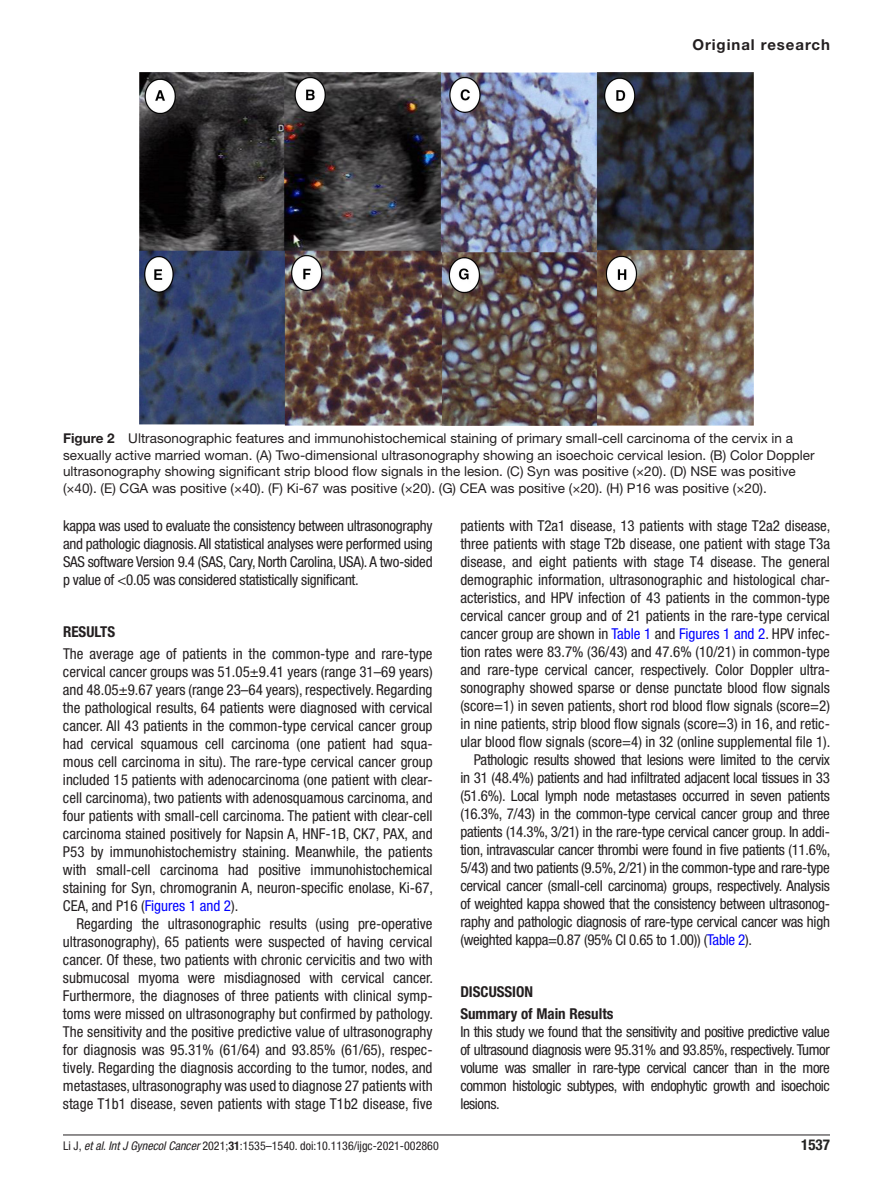
<style>
.page{position:relative;width:893px;height:1191px;background:#fff}
.page>*{position:absolute;margin:0;border:0;box-sizing:border-box;transform-origin:0 0}
.t1{font:condensed 15px/18px "Helvetica Neue LT Std";color:#231f20;text-align:justify}
.t2{font:condensed 15px "Helvetica Neue LT Std";letter-spacing:-.02em;color:#231f20}
.t3{font:700 condensed 15px/22.5px "Helvetica Neue LT Std";color:#231f20}
.t4{font:700 15px "Helvetica Neue LT Std";letter-spacing:.065em;color:#231f20}
.t5{font:700 condensed 15px "Helvetica Neue LT Std";color:#222221}
.t6{font:13.5px/16.5px "Helvetica Neue LT Std";color:#231f20}
.t7{font:condensed 12px "Helvetica Neue LT Std";color:#231f20}
.s1{font-weight:700}
.s2{color:#00f}
.s3{font-style:italic}
</style>
<div class="page">
<hr style="left:63px;top:1134px;width:767px;height:1px;background:#231f20">
<img style="left:140px;top:73px;width:613px;height:352px">
<p class="t4" style="left:692px;top:35px;width:139px">Original research</p>
<p class="t6" style="left:63px;top:430px;width:753px"><span class="s1">Figure 2</span> Ultrasonographic features and immunohistochemical staining of primary small-cell carcinoma of the cervix in a sexually active married woman. (A) Two-dimensional ultrasonography showing an isoechoic cervical lesion. (B) Color Doppler ultrasonography showing significant strip blood flow signals in the lesion. (C) Syn was positive (×20). (D) NSE was positive (×40). (E) CGA was positive (×40). (F) Ki-67 was positive (×20). (G) CEA was positive (×20). (H) P16 was positive (×20).</p>
<p class="t1" style="left:63px;top:516px;width:371px">kappa was used to evaluate the consistency between ultrasonography and pathologic diagnosis. All statistical analyses were performed using SAS software Version 9.4 (SAS, Cary, North Carolina, USA). A two-sided p value of &lt;0.05 was considered statistically significant.</p>
<p class="t3" style="left:63px;top:620px;width:54px">RESULTS</p>
<p class="t1" style="left:63px;top:645px;width:372px">The average age of patients in the common-type and rare-type cervical cancer groups was 51.05±9.41 years (range 31–69 years) and 48.05±9.67 years (range 23–64 years), respectively. Regarding the pathological results, 64 patients were diagnosed with cervical cancer. All 43 patients in the common-type cervical cancer group had cervical squamous cell carcinoma (one patient had squa&shy;mous cell carcinoma in situ). The rare-type cervical cancer group included 15 patients with adenocarcinoma (one patient with clear&shy;cell carcinoma), two patients with adenosquamous carcinoma, and four patients with small-cell carcinoma. The patient with clear-cell carcinoma stained positively for Napsin A, HNF-1B, CK7, PAX, and P53 by immunohistochemistry staining. Meanwhile, the patients with small-cell carcinoma had positive immunohistochemical staining for Syn, chromogranin A, neuron-specific enolase, Ki-67, CEA, and P16 (<span class="s2">Figures 1 and 2</span>).</p>
<p class="t1" style="left:63px;top:915px;width:372px;text-indent:14px">Regarding the ultrasonographic results (using pre-operative ultrasonography), 65 patients were suspected of having cervical cancer. Of these, two patients with chronic cervicitis and two with submucosal myoma were misdiagnosed with cervical cancer.<br>Furthermore, the diagnoses of three patients with clinical symp&shy;toms were missed on ultrasonography but confirmed by pathology.<br>The sensitivity and the positive predictive value of ultrasonography for diagnosis was 95.31% (61/64) and 93.85% (61/65), respec&shy;tively. Regarding the diagnosis according to the tumor, nodes, and metastases, ultrasonography was used to diagnose 27 patients with stage T1b1 disease, seven patients with stage T1b2 disease, five</p>
<p class="t1" style="left:460px;top:516px;width:372px">patients with T2a1 disease, 13 patients with stage T2a2 disease,</p>
<p class="t1" style="left:460px;top:534px;width:371px">three patients with stage T2b disease, one patient with stage T3a</p>
<p class="t1" style="left:460px;top:552px;width:371px">disease, and eight patients with stage T4 disease. The general</p>
<p class="t1" style="left:460px;top:570px;width:371px">demographic information, ultrasonographic and histological char-</p>
<p class="t1" style="left:460px;top:588px;width:371px">acteristics, and HPV infection of 43 patients in the common-type</p>
<p class="t1" style="left:460px;top:606px;width:371px">cervical cancer group and of 21 patients in the rare-type cervical</p>
<p class="t1" style="left:460px;top:624px;width:371px">cancer group are shown in <span class="s2">Table 1</span> and <span class="s2">Figures 1 and 2</span>. HPV infec-</p>
<p class="t1" style="left:460px;top:642px;width:371px">tion rates were 83.7% (36/43) and 47.6% (10/21) in common-type</p>
<p class="t1" style="left:460px;top:660px;width:371px">and rare-type cervical cancer, respectively. Color Doppler ultra-</p>
<p class="t1" style="left:460px;top:678px;width:371px">sonography showed sparse or dense punctate blood flow signals</p>
<p class="t1" style="left:460px;top:696px;width:371px">(score=1) in seven patients, short rod blood flow signals (score=2)</p>
<p class="t1" style="left:460px;top:714px;width:371px">in nine patients, strip blood flow signals (score=3) in 16, and retic-</p>
<p class="t1" style="left:460px;top:732px;width:372px">ular blood flow signals (score=4) in 32 (online supplemental file 1).</p>
<p class="t2" style="left:474px;top:751px;width:358px">Pathologic results showed that lesions were limited to the cervix</p>
<p class="t2" style="left:460px;top:769px;width:371px">in 31 (48.4%) patients and had infiltrated adjacent local tissues in 33</p>
<p class="t2" style="left:460px;top:787px;width:371px">(51.6%). Local lymph node metastases occurred in seven patients</p>
<p class="t2" style="left:460px;top:805px;width:371px">(16.3%, 7/43) in the common-type cervical cancer group and three</p>
<p class="t2" style="left:460px;top:823px;width:371px">patients (14.3%, 3/21) in the rare-type cervical cancer group. In addi-</p>
<p class="t2" style="left:460px;top:841px;width:372px">tion, intravascular cancer thrombi were found in five patients (11.6%,</p>
<p class="t2" style="left:460px;top:859px;width:371px">5/43) and two patients (9.5%, 2/21) in the common-type and rare-type</p>
<p class="t2" style="left:460px;top:877px;width:371px">cervical cancer (small-cell carcinoma) groups, respectively. Analysis</p>
<p class="t2" style="left:460px;top:895px;width:371px">of weighted kappa showed that the consistency between ultrasonog-</p>
<p class="t2" style="left:460px;top:913px;width:371px">raphy and pathologic diagnosis of rare-type cervical cancer was high</p>
<p class="t2" style="left:460px;top:931px;width:293px">(weighted kappa=0.87 (95% CI 0.65 to 1.00)) (<span class="s2">Table 2</span>).</p>
<p class="t3" style="left:460px;top:980px;width:155px">DISCUSSION<br>Summary of Main Results</p>
<p class="t1" style="left:460px;top:1023px;width:371px">In this study we found that the sensitivity and positive predictive value of ultrasound diagnosis were 95.31% and 93.85%, respectively. Tumor volume was smaller in rare-type cervical cancer than in the more common histologic subtypes, with endophytic growth and isoechoic lesions.</p>
<p class="t7" style="left:63px;top:1138px;width:377px">Li J, <span class="s3">et al</span>. <span class="s3">Int J Gynecol Cancer</span> 2021;<span class="s1">31</span>:1535–1540. doi:10.1136/ijgc-2021-002860</p>
<p class="t5" style="left:801px;top:1135px;width:30px">1537</p>
</div>
